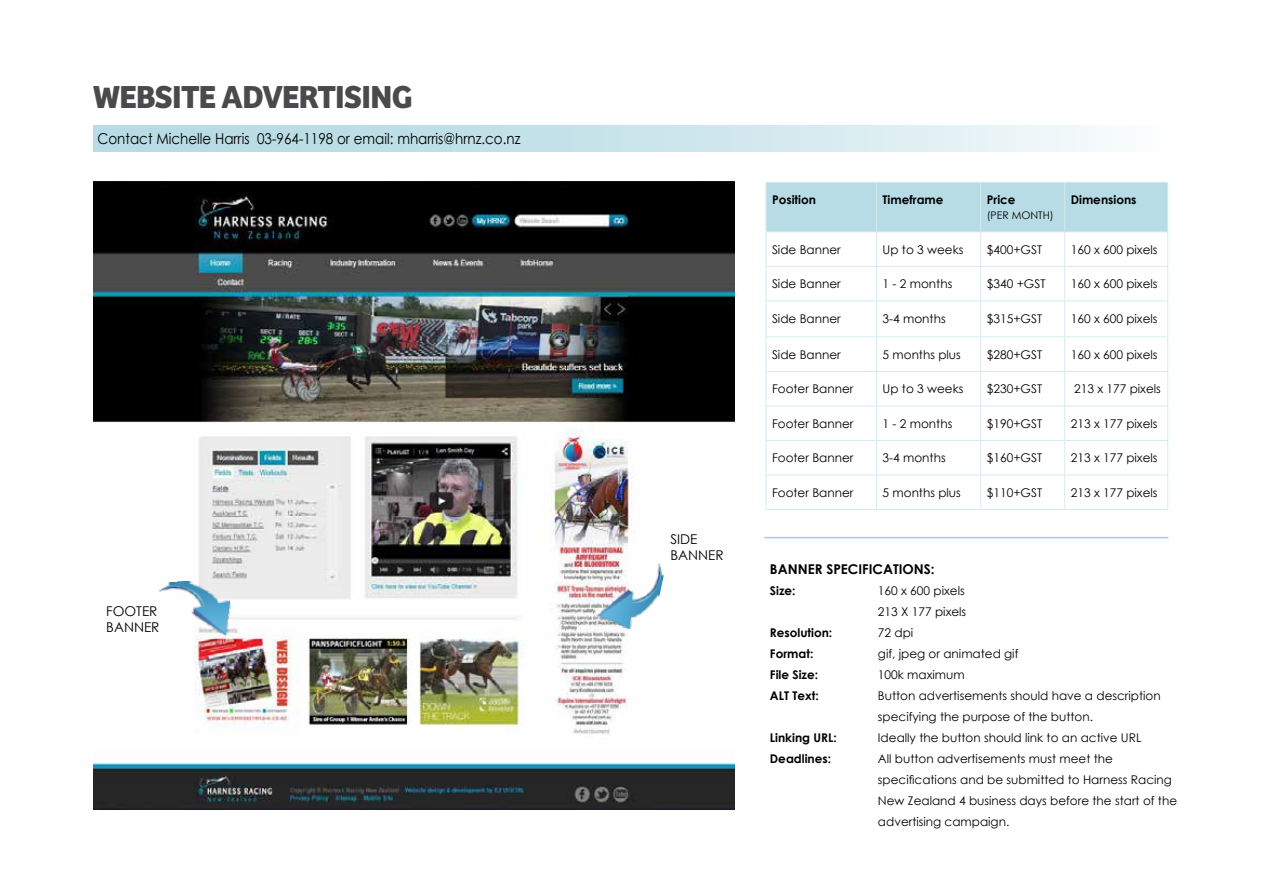
<style>
.page{position:relative;width:1263px;height:893px;background:#fff}
.page>*{position:absolute;margin:0;border:0;box-sizing:border-box;transform-origin:0 0}
.t1{font:700 33px "Bree";letter-spacing:-.02em;color:#4a4a4d}
.t2{font:15px "Century Gothic";color:#000;scale:.9 1}
.t3{font:13.5px/16.2px "Century Gothic";color:#000}
.t4{font:700 13.5px "Century Gothic";color:#000}
.t5{font:12px/21px "Century Gothic";color:#000}
.t6{font:700 12px "Century Gothic";color:#000}
.t7{font:10.5px "Century Gothic";color:#000}
</style>
<div class="page">
<div style="left:93px;top:125px;width:1075px;height:27px;background:linear-gradient(to right,#acd6e0,#f2f8fa)"></div>
<img style="left:93px;top:182px;width:641px;height:627px">
<div style="left:766px;top:183px;width:401px;height:49px;background:#b8dce5"></div>
<hr style="left:765px;top:182px;width:111px;height:1px;background:#d5ebf0">
<hr style="left:765px;top:183px;width:1px;height:49px;background:#d5ebf0">
<hr style="left:876px;top:182px;width:105px;height:1px;background:#d5ebf0">
<hr style="left:981px;top:182px;width:84px;height:1px;background:#d5ebf0">
<hr style="left:1065px;top:182px;width:103px;height:1px;background:#d5ebf0">
<hr style="left:876px;top:183px;width:1px;height:49px;background:#d5ebf0">
<hr style="left:980px;top:183px;width:1px;height:49px;background:#d5ebf0">
<hr style="left:1064px;top:183px;width:1px;height:49px;background:#d5ebf0">
<hr style="left:1167px;top:183px;width:1px;height:49px;background:#d5ebf0">
<hr style="left:766px;top:232px;width:1px;height:34px;background:#d5ebf0">
<hr style="left:766px;top:232px;width:110px;height:1px;background:#d5ebf0">
<hr style="left:876px;top:232px;width:105px;height:1px;background:#d5ebf0">
<hr style="left:981px;top:232px;width:84px;height:1px;background:#d5ebf0">
<hr style="left:1065px;top:232px;width:103px;height:1px;background:#d5ebf0">
<hr style="left:876px;top:232px;width:1px;height:34px;background:#d5ebf0">
<hr style="left:980px;top:232px;width:1px;height:34px;background:#d5ebf0">
<hr style="left:1064px;top:232px;width:1px;height:34px;background:#d5ebf0">
<hr style="left:1167px;top:232px;width:1px;height:34px;background:#d5ebf0">
<hr style="left:766px;top:267px;width:1px;height:34px;background:#d5ebf0">
<hr style="left:766px;top:301px;width:1px;height:36px;background:#d5ebf0">
<hr style="left:766px;top:337px;width:1px;height:34px;background:#d5ebf0">
<hr style="left:766px;top:372px;width:1px;height:34px;background:#d5ebf0">
<hr style="left:766px;top:406px;width:1px;height:34px;background:#d5ebf0">
<hr style="left:766px;top:441px;width:1px;height:34px;background:#d5ebf0">
<hr style="left:766px;top:475px;width:1px;height:34px;background:#d5ebf0">
<hr style="left:766px;top:266px;width:110px;height:1px;background:#d5ebf0">
<hr style="left:876px;top:266px;width:105px;height:1px;background:#d5ebf0">
<hr style="left:981px;top:266px;width:84px;height:1px;background:#d5ebf0">
<hr style="left:1065px;top:266px;width:103px;height:1px;background:#d5ebf0">
<hr style="left:876px;top:267px;width:1px;height:34px;background:#d5ebf0">
<hr style="left:980px;top:267px;width:1px;height:34px;background:#d5ebf0">
<hr style="left:1064px;top:267px;width:1px;height:34px;background:#d5ebf0">
<hr style="left:1167px;top:267px;width:1px;height:34px;background:#d5ebf0">
<hr style="left:876px;top:301px;width:1px;height:36px;background:#d5ebf0">
<hr style="left:980px;top:301px;width:1px;height:36px;background:#d5ebf0">
<hr style="left:1064px;top:301px;width:1px;height:36px;background:#d5ebf0">
<hr style="left:1167px;top:301px;width:1px;height:36px;background:#d5ebf0">
<hr style="left:876px;top:337px;width:1px;height:34px;background:#d5ebf0">
<hr style="left:980px;top:337px;width:1px;height:34px;background:#d5ebf0">
<hr style="left:1064px;top:337px;width:1px;height:34px;background:#d5ebf0">
<hr style="left:1167px;top:337px;width:1px;height:34px;background:#d5ebf0">
<hr style="left:876px;top:372px;width:1px;height:34px;background:#d5ebf0">
<hr style="left:980px;top:372px;width:1px;height:34px;background:#d5ebf0">
<hr style="left:1064px;top:372px;width:1px;height:34px;background:#d5ebf0">
<hr style="left:1167px;top:372px;width:1px;height:34px;background:#d5ebf0">
<hr style="left:876px;top:406px;width:1px;height:34px;background:#d5ebf0">
<hr style="left:980px;top:406px;width:1px;height:34px;background:#d5ebf0">
<hr style="left:1064px;top:406px;width:1px;height:34px;background:#d5ebf0">
<hr style="left:1167px;top:406px;width:1px;height:34px;background:#d5ebf0">
<hr style="left:876px;top:441px;width:1px;height:34px;background:#d5ebf0">
<hr style="left:980px;top:441px;width:1px;height:34px;background:#d5ebf0">
<hr style="left:1064px;top:441px;width:1px;height:34px;background:#d5ebf0">
<hr style="left:1167px;top:441px;width:1px;height:34px;background:#d5ebf0">
<hr style="left:876px;top:475px;width:1px;height:34px;background:#d5ebf0">
<hr style="left:980px;top:475px;width:1px;height:34px;background:#d5ebf0">
<hr style="left:1064px;top:475px;width:1px;height:34px;background:#d5ebf0">
<hr style="left:1167px;top:475px;width:1px;height:34px;background:#d5ebf0">
<hr style="left:766px;top:301px;width:110px;height:1px;background:#d5ebf0">
<hr style="left:876px;top:301px;width:105px;height:1px;background:#d5ebf0">
<hr style="left:981px;top:301px;width:84px;height:1px;background:#d5ebf0">
<hr style="left:1065px;top:301px;width:103px;height:1px;background:#d5ebf0">
<hr style="left:766px;top:337px;width:110px;height:1px;background:#d5ebf0">
<hr style="left:876px;top:337px;width:105px;height:1px;background:#d5ebf0">
<hr style="left:981px;top:337px;width:84px;height:1px;background:#d5ebf0">
<hr style="left:1065px;top:337px;width:103px;height:1px;background:#d5ebf0">
<hr style="left:766px;top:371px;width:110px;height:1px;background:#d5ebf0">
<hr style="left:876px;top:371px;width:105px;height:1px;background:#d5ebf0">
<hr style="left:981px;top:371px;width:84px;height:1px;background:#d5ebf0">
<hr style="left:1065px;top:371px;width:103px;height:1px;background:#d5ebf0">
<hr style="left:766px;top:406px;width:110px;height:1px;background:#d5ebf0">
<hr style="left:876px;top:406px;width:105px;height:1px;background:#d5ebf0">
<hr style="left:981px;top:406px;width:84px;height:1px;background:#d5ebf0">
<hr style="left:1065px;top:406px;width:103px;height:1px;background:#d5ebf0">
<hr style="left:766px;top:440px;width:110px;height:1px;background:#d5ebf0">
<hr style="left:876px;top:440px;width:105px;height:1px;background:#d5ebf0">
<hr style="left:981px;top:440px;width:84px;height:1px;background:#d5ebf0">
<hr style="left:1065px;top:440px;width:103px;height:1px;background:#d5ebf0">
<hr style="left:766px;top:475px;width:110px;height:1px;background:#d5ebf0">
<hr style="left:876px;top:475px;width:105px;height:1px;background:#d5ebf0">
<hr style="left:981px;top:475px;width:84px;height:1px;background:#d5ebf0">
<hr style="left:1065px;top:475px;width:103px;height:1px;background:#d5ebf0">
<hr style="left:766px;top:509px;width:110px;height:1px;background:#d5ebf0">
<hr style="left:876px;top:509px;width:105px;height:1px;background:#d5ebf0">
<hr style="left:981px;top:509px;width:84px;height:1px;background:#d5ebf0">
<hr style="left:1065px;top:509px;width:103px;height:1px;background:#d5ebf0">
<img style="left:595px;top:552px;width:71px;height:82px">
<img style="left:157px;top:578px;width:75px;height:62px">
<hr style="left:764px;top:537px;width:404px;height:1px;background:#99d0dd">
<h1 class="t1" style="left:93px;top:77px;width:321px">WEBSITE ADVERTISING</h1>
<p class="t2" style="left:97px;top:128px;width:472px">Contact Michelle Harris 03-964-1198 or email: mharris@hrnz.co.nz</p>
<p class="t3" style="left:106px;top:603px;width:55px">FOOTER<br>BANNER</p>
<p class="t3" style="left:670px;top:531px;width:55px">SIDE<br>BANNER</p>
<p class="t6" style="left:772px;top:191px;width:45px">Position</p>
<p class="t6" style="left:882px;top:191px;width:62px">Timeframe</p>
<p class="t6" style="left:987px;top:191px;width:30px">Price</p>
<p class="t7" style="left:987px;top:208px;width:69px">(PER MONTH)</p>
<p class="t6" style="left:1071px;top:191px;width:67px">Dimensions</p>
<p class="t5" style="left:772px;top:239px;width:70px">Side Banner</p>
<p class="t5" style="left:882px;top:239px;width:82px">Up to 3 weeks</p>
<p class="t5" style="left:987px;top:239px;width:57px">$400+GST</p>
<p class="t5" style="left:1071px;top:239px;width:88px">160 x 600 pixels</p>
<p class="t5" style="left:772px;top:273px;width:70px">Side Banner</p>
<p class="t5" style="left:882px;top:273px;width:71px">1 - 2 months</p>
<p class="t5" style="left:987px;top:273px;width:60px">$340 +GST</p>
<p class="t5" style="left:1071px;top:273px;width:88px">160 x 600 pixels</p>
<p class="t5" style="left:772px;top:308px;width:70px">Side Banner</p>
<p class="t5" style="left:882px;top:308px;width:65px">3-4 months</p>
<p class="t5" style="left:987px;top:308px;width:57px">$315+GST</p>
<p class="t5" style="left:1071px;top:308px;width:88px">160 x 600 pixels</p>
<p class="t5" style="left:772px;top:344px;width:70px">Side Banner</p>
<p class="t5" style="left:882px;top:344px;width:80px">5 months plus</p>
<p class="t5" style="left:987px;top:344px;width:57px">$280+GST</p>
<p class="t5" style="left:1071px;top:344px;width:88px">160 x 600 pixels</p>
<p class="t5" style="left:772px;top:378px;width:83px">Footer Banner</p>
<p class="t5" style="left:882px;top:378px;width:82px">Up to 3 weeks</p>
<p class="t5" style="left:987px;top:378px;width:57px">$230+GST</p>
<p class="t5" style="left:1074px;top:378px;width:88px">213 x 177 pixels</p>
<p class="t5" style="left:772px;top:413px;width:83px">Footer Banner</p>
<p class="t5" style="left:882px;top:413px;width:71px">1 - 2 months</p>
<p class="t5" style="left:987px;top:413px;width:57px">$190+GST</p>
<p class="t5" style="left:1071px;top:413px;width:88px">213 x 177 pixels</p>
<p class="t5" style="left:772px;top:447px;width:83px">Footer Banner</p>
<p class="t5" style="left:882px;top:447px;width:65px">3-4 months</p>
<p class="t5" style="left:987px;top:447px;width:57px">$160+GST</p>
<p class="t5" style="left:1071px;top:447px;width:88px">213 x 177 pixels</p>
<p class="t5" style="left:772px;top:482px;width:83px">Footer Banner</p>
<p class="t5" style="left:882px;top:482px;width:80px">5 months plus</p>
<p class="t5" style="left:987px;top:482px;width:57px">$110+GST</p>
<p class="t5" style="left:1071px;top:482px;width:88px">213 x 177 pixels</p>
<p class="t4" style="left:770px;top:558px;width:166px">BANNER SPECIFICATIONS:</p>
<p class="t6" style="left:770px;top:581px;width:27px">Size:</p>
<p class="t5" style="left:878px;top:579px;width:90px">160 x 600 pixels<br>213 X 177 pixels</p>
<p class="t6" style="left:770px;top:623px;width:64px">Resolution:</p>
<p class="t5" style="left:878px;top:621px;width:37px">72 dpi</p>
<p class="t6" style="left:770px;top:644px;width:45px">Format:</p>
<p class="t5" style="left:878px;top:642px;width:142px">gif, jpeg or animated gif</p>
<p class="t6" style="left:770px;top:665px;width:50px">File Size:</p>
<p class="t5" style="left:878px;top:663px;width:88px">100k maximum</p>
<p class="t6" style="left:770px;top:686px;width:50px">ALT Text:</p>
<p class="t5" style="left:878px;top:684px;width:284px">Button advertisements should have a description specifying the purpose of the button.</p>
<p class="t6" style="left:770px;top:728px;width:68px">Linking URL:</p>
<p class="t5" style="left:878px;top:726px;width:265px">Ideally the button should link to an active URL</p>
<p class="t6" style="left:770px;top:749px;width:63px">Deadlines:</p>
<p class="t5" style="left:878px;top:747px;width:301px">All button advertisements must meet the specifications and be submitted to Harness Racing New Zealand 4 business days before the start of the advertising campaign.</p>
</div>
